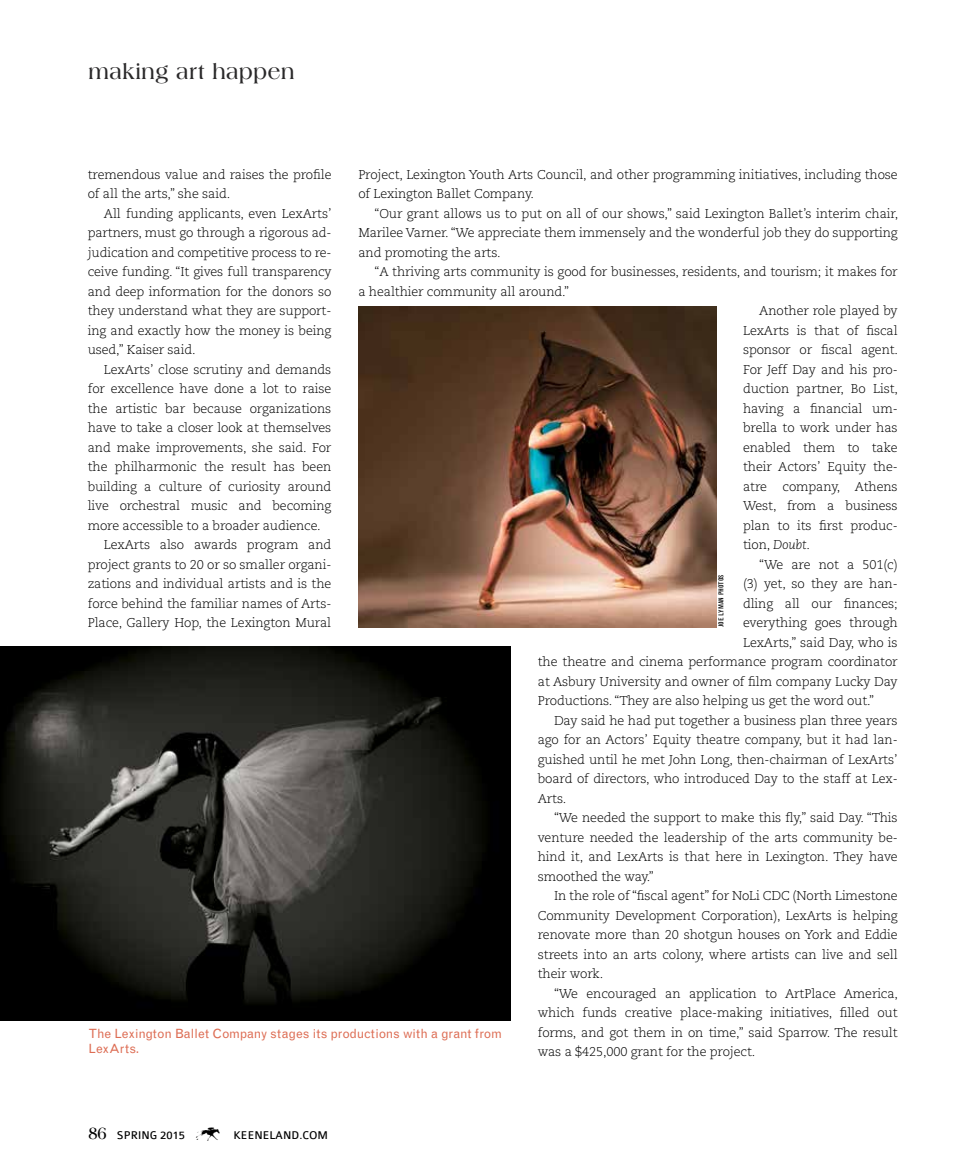
<style>
.page{position:relative;width:972px;height:1175px;background:#fff}
.page>*{position:absolute;margin:0;border:0;box-sizing:border-box;transform-origin:0 0}
.t1{font:27px "Keen DB";color:#000}
.t2{font:700 22.35px "Americana Std";letter-spacing:.03em;color:#292829;scale:.91 1}
.t3{font:300 12.75px/19.5px "Caecilia LT Std";letter-spacing:-.01em;color:#000}
.t4{font:12.75px/15.3px "Grotesque MT Std";color:#dd6d54}
.t5{font:12px "Colaborate";color:#000}
.t6{font:condensed 6.75px "Grotesque MT Std";letter-spacing:.01em;color:#000;scale:1.11 1}
.s1{font-style:italic}
.s2{font-family:"Americana Std";font-weight:700;font-size:18.15px}
</style>
<div class="page">
<img style="left:358px;top:306px;width:358px;height:321px">
<img style="left:0;top:646px;width:511px;height:374px">
<h2 class="t2" style="left:89px;top:59px;width:228px">making art happen</h2>
<p class="t3" style="left:88px;top:165px;width:245px">tremendous value and raises the profile of all the arts,” she said.</p>
<p class="t3" style="left:88px;top:204px;width:245px;text-align:justify;text-indent:16px">All funding applicants, even LexArts’ partners, must go through a rigorous ad&shy;judication and competitive process to re&shy;ceive funding. “It gives full transparency and deep information for the donors so they understand what they are support&shy;ing and exactly how the money is being used,” Kaiser said.</p>
<p class="t3" style="left:104px;top:360px;width:229px">LexArts’ close scrutiny and demands</p>
<p class="t3" style="left:88px;top:379px;width:245px">for excellence have done a lot to raise</p>
<p class="t3" style="left:88px;top:399px;width:245px">the artistic bar because organizations</p>
<p class="t3" style="left:88px;top:418px;width:245px">have to take a closer look at themselves</p>
<p class="t3" style="left:88px;top:438px;width:245px">and make improvements, she said. For</p>
<p class="t3" style="left:88px;top:457px;width:245px">the philharmonic the result has been</p>
<p class="t3" style="left:88px;top:477px;width:245px">building a culture of curiosity around</p>
<p class="t3" style="left:88px;top:496px;width:245px">live orchestral music and becoming</p>
<p class="t3" style="left:88px;top:516px;width:234px">more accessible to a broader audience.</p>
<p class="t3" style="left:104px;top:535px;width:229px">LexArts also awards program and</p>
<p class="t3" style="left:88px;top:555px;width:245px">project grants to 20 or so smaller organi-</p>
<p class="t3" style="left:88px;top:574px;width:245px">zations and individual artists and is the</p>
<p class="t3" style="left:88px;top:594px;width:245px">force behind the familiar names of Arts-</p>
<p class="t3" style="left:88px;top:613px;width:245px">Place, Gallery Hop, the Lexington Mural</p>
<p class="t3" style="left:358px;top:165px;width:541px">Project, Lexington Youth Arts Council, and other programming initiatives, including those of Lexington Ballet Company.</p>
<p class="t3" style="left:358px;top:204px;width:541px;text-align:justify;text-indent:16px">“Our grant allows us to put on all of our shows,” said Lexington Ballet’s interim chair, Marilee Varner. “We appreciate them immensely and the wonderful job they do supporting and promoting the arts.</p>
<p class="t3" style="left:375px;top:262px;width:525px">“A thriving arts community is good for businesses, residents, and tourism; it makes for</p>
<p class="t3" style="left:358px;top:282px;width:212px">a healthier community all around.”</p>
<p class="t3" style="left:759px;top:301px;width:140px">Another role played by</p>
<p class="t3" style="left:743px;top:321px;width:156px">LexArts is that of fiscal</p>
<p class="t3" style="left:743px;top:340px;width:157px">sponsor or fiscal agent.</p>
<p class="t3" style="left:743px;top:360px;width:156px">For Jeff Day and his pro-</p>
<p class="t3" style="left:743px;top:379px;width:157px">duction partner, Bo List,</p>
<p class="t3" style="left:743px;top:399px;width:156px">having a financial um-</p>
<p class="t3" style="left:743px;top:418px;width:156px">brella to work under has</p>
<p class="t3" style="left:743px;top:438px;width:156px">enabled them to take</p>
<p class="t3" style="left:743px;top:457px;width:156px">their Actors’ Equity the-</p>
<p class="t3" style="left:743px;top:477px;width:156px">atre company, Athens</p>
<p class="t3" style="left:743px;top:496px;width:156px">West, from a business</p>
<p class="t3" style="left:743px;top:516px;width:156px">plan to its first produc-</p>
<p class="t3" style="left:743px;top:535px;width:69px">tion, <span class="s1">Doubt</span>.</p>
<p class="t3" style="left:759px;top:555px;width:140px">“We are not a 501(c)</p>
<p class="t3" style="left:743px;top:574px;width:156px">(3) yet, so they are han-</p>
<p class="t3" style="left:743px;top:594px;width:156px">dling all our finances;</p>
<p class="t3" style="left:743px;top:613px;width:156px">everything goes through</p>
<p class="t3" style="left:743px;top:633px;width:156px">LexArts,” said Day, who is</p>
<p class="t3" style="left:538px;top:652px;width:361px">the theatre and cinema performance program coordinator</p>
<p class="t3" style="left:538px;top:672px;width:361px">at Asbury University and owner of film company Lucky Day</p>
<p class="t3" style="left:538px;top:691px;width:338px">Productions. “They are also helping us get the word out.”</p>
<p class="t3" style="left:554px;top:711px;width:345px">Day said he had put together a business plan three years</p>
<p class="t3" style="left:538px;top:730px;width:361px">ago for an Actors’ Equity theatre company, but it had lan-</p>
<p class="t3" style="left:538px;top:749px;width:361px">guished until he met John Long, then-chairman of LexArts’</p>
<p class="t3" style="left:538px;top:769px;width:361px">board of directors, who introduced Day to the staff at Lex-</p>
<p class="t3" style="left:538px;top:788px;width:30px">Arts.</p>
<p class="t3" style="left:554px;top:808px;width:345px">“We needed the support to make this fly,” said Day. “This</p>
<p class="t3" style="left:538px;top:827px;width:361px">venture needed the leadership of the arts community be-</p>
<p class="t3" style="left:538px;top:847px;width:361px">hind it, and LexArts is that here in Lexington. They have</p>
<p class="t3" style="left:538px;top:866px;width:118px">smoothed the way.”</p>
<p class="t3" style="left:554px;top:886px;width:345px">In the role of “fiscal agent” for NoLi CDC (North Limestone</p>
<p class="t3" style="left:538px;top:905px;width:361px">Community Development Corporation), LexArts is helping</p>
<p class="t3" style="left:538px;top:925px;width:361px">renovate more than 20 shotgun houses on York and Eddie</p>
<p class="t3" style="left:538px;top:944px;width:361px">streets into an arts colony, where artists can live and sell</p>
<p class="t3" style="left:538px;top:964px;width:67px">their work.</p>
<p class="t3" style="left:554px;top:983px;width:346px">“We encouraged an application to ArtPlace America,</p>
<p class="t3" style="left:538px;top:1003px;width:361px">which funds creative place-making initiatives, filled out</p>
<p class="t3" style="left:538px;top:1022px;width:361px">forms, and got them in on time,” said Sparrow. The result</p>
<p class="t3" style="left:538px;top:1042px;width:219px">was a $425,000 grant for the project.</p>
<p class="t6" style="left:717px;top:627px;width:49px;rotate:-90deg">JOE LYMAN PHOTOS</p>
<p class="t4" style="left:89px;top:1025px;width:415px">The Lexington Ballet Company stages its productions with a grant from<br>LexArts.</p>
<p class="t5" style="left:89px;top:1128px;width:98px"><span class="s2">86</span> SPRING 2015</p>
<h1 class="t1" style="left:196px;top:1119px;width:28px">K</h1>
<p class="t5" style="left:233px;top:1128px;width:96px">KEENELAND.COM</p>
</div>
